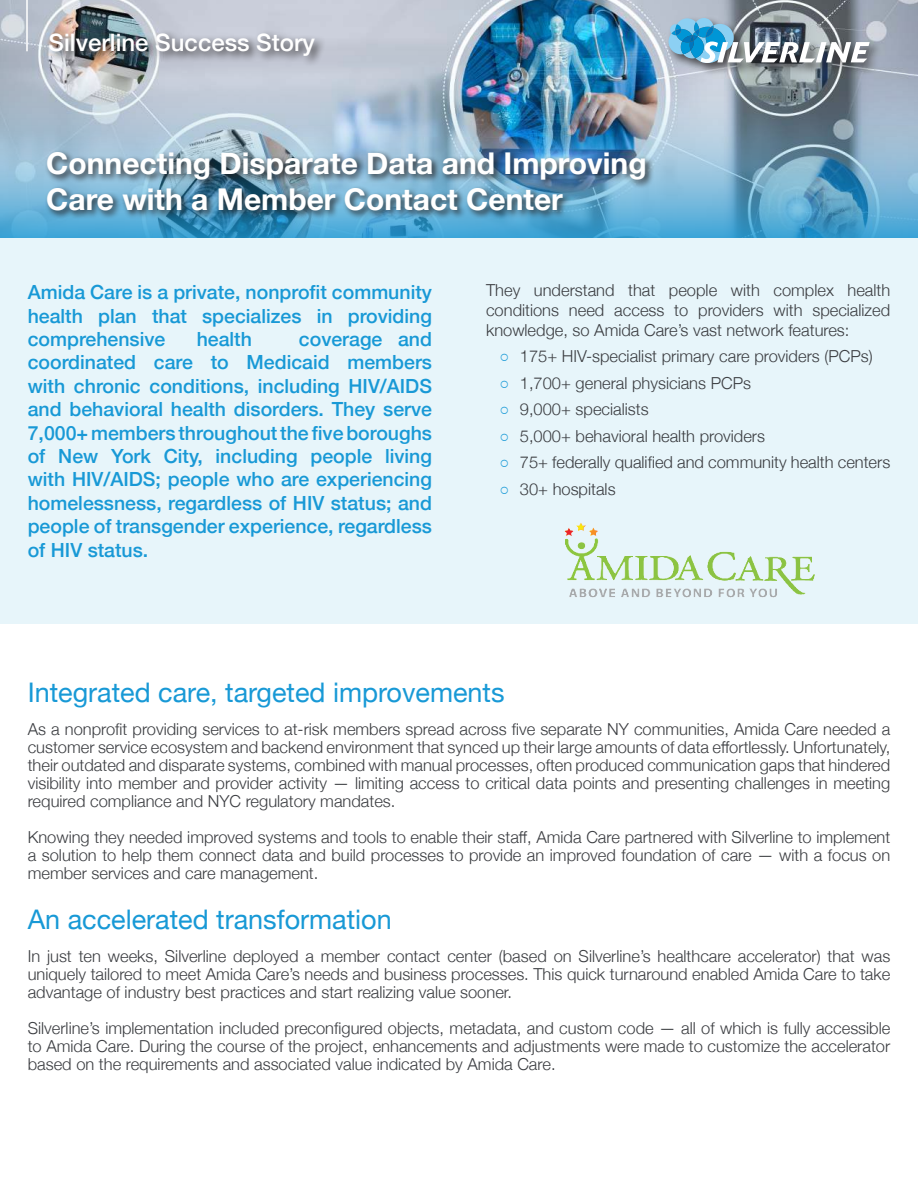
<style>
.page{position:relative;width:918px;height:1188px;background:#fff}
.page>*{position:absolute;margin:0;border:0;box-sizing:border-box;transform-origin:0 0}
.t1{font:700 30px/36px "Helvetica Neue";color:#fff}
.t2{font:27px "Helvetica Neue";color:#1899d6}
.t3{font:500 24px "Helvetica Neue";color:#fff}
.t4{font:500 19.5px/23.4px "Helvetica Neue";color:#1899d6;text-align:justify}
.t5{font:300 16.5px/18px "Helvetica Neue";color:#3b3d41;text-align:justify}
.t6{font:300 16.5px "Helvetica Neue";color:#3a3c40}
.s1{font-family:"Courier New";font-weight:400;color:#1899d6}
.s2{color:#3a3c40}
</style>
<div class="page">
<img style="left:0;top:0;width:918px;height:38px">
<hr style="left:26px;top:0;width:2px;height:51px;background:#fff">
<img style="left:0;top:38px;width:918px;height:200px">
<div style="left:45px;top:149px;width:609px;height:70px;background:#221f1f;opacity:.85"></div>
<div style="left:46px;top:30px;width:280px;height:37px;background:#221f1f;opacity:.88"></div>
<div style="left:666px;top:16px;width:217px;height:60px;background:#221f1f;opacity:.75"></div>
<svg style="left:669px;top:18px;width:201px;height:45px"></svg>
<div style="left:0;top:238px;width:918px;height:386px;background:#e7f5fa"></div>
<img style="left:564px;top:523px;width:251px;height:75px">
<h3 class="t3" style="left:49px;top:33px;width:268px">Silverline Success Story</h3>
<h1 class="t1" style="left:46px;top:148px;width:602px">Connecting Disparate Data and Improving<br>Care with a Member Contact Center</h1>
<p class="t4" style="left:28px;top:279px;width:406px">Amida Care is a private, nonprofit community health plan that specializes in providing comprehensive</p>
<p class="t4" style="left:28px;top:329px;width:406px;text-indent:271px">coverage and coordinated care to Medicaid members with chronic conditions, including HIV/AIDS and behavioral health disorders. They serve 7,000+ members throughout the five boroughs of New York City, including people living with HIV/AIDS; people who are experiencing homelessness, regardless of HIV status; and people of transgender experience, regardless of HIV status.</p>
<p class="t4" style="left:197px;top:329px;width:57px">health</p>
<p class="t5" style="left:486px;top:279px;width:406px;line-height:19.8px">They understand that people with complex health conditions need access to providers with specialized knowledge, so Amida Care’s vast network features:</p>
<p class="t5" style="left:500px;top:346px;width:375px"><span class="s1">○</span> 175+ HIV-specialist primary care providers (P<span class="s2">CPs)</span></p>
<p class="t5" style="left:500px;top:373px;width:253px"><span class="s1">○</span> 1,700+ general physicians PCPs</p>
<p class="t5" style="left:500px;top:399px;width:151px"><span class="s1">○</span> 9,000+ specialists</p>
<p class="t6" style="left:500px;top:423px;width:267px"><span class="s1">○</span> 5,000+ behavioral health providers</p>
<p class="t6" style="left:500px;top:449px;width:392px"><span class="s1">○</span> 75+ federally qualified and community health centers</p>
<p class="t6" style="left:500px;top:476px;width:118px"><span class="s1">○</span> 30+ hospitals</p>
<h2 class="t2" style="left:28px;top:682px;width:478px">Integrated care, targeted improvements</h2>
<p class="t5" style="left:28px;top:719px;width:864px">As a nonprofit providing services to at-risk members spread across five separate NY communities, Amida Care needed a customer service ecosystem and backend environment that synced up their large amounts of data effortlessly. Unfortunately, their outdated and disparate systems, combined with manual processes, often produced communication gaps that hindered visibility into member and provider activity — limiting access to critical data points and presenting challenges in meeting required compliance and NYC regulatory mandates.</p>
<p class="t5" style="left:28px;top:827px;width:864px">Knowing they needed improved systems and tools to enable their staff, Amida Care partnered with Silverline to implement a solution to help them connect data and build processes to provide an improved foundation of care — with a focus on member services and care management.</p>
<h2 class="t2" style="left:28px;top:909px;width:366px">An accelerated transformation</h2>
<p class="t5" style="left:28px;top:946px;width:864px">In just ten weeks, Silverline deployed a member contact center (based on Silverline’s healthcare accelerator) that was uniquely tailored to meet Amida Care’s needs and business processes. This quick turnaround enabled Amida Care to take advantage of industry best practices and start realizing value sooner.</p>
<p class="t5" style="left:28px;top:1018px;width:864px">Silverline’s implementation included preconfigured objects, metadata, and custom code — all of which is fully accessible to Amida Care. During the course of the project, enhancements and adjustments were made to customize the accelerator based on the requirements and associated value indicated by Amida Care.</p>
</div>
